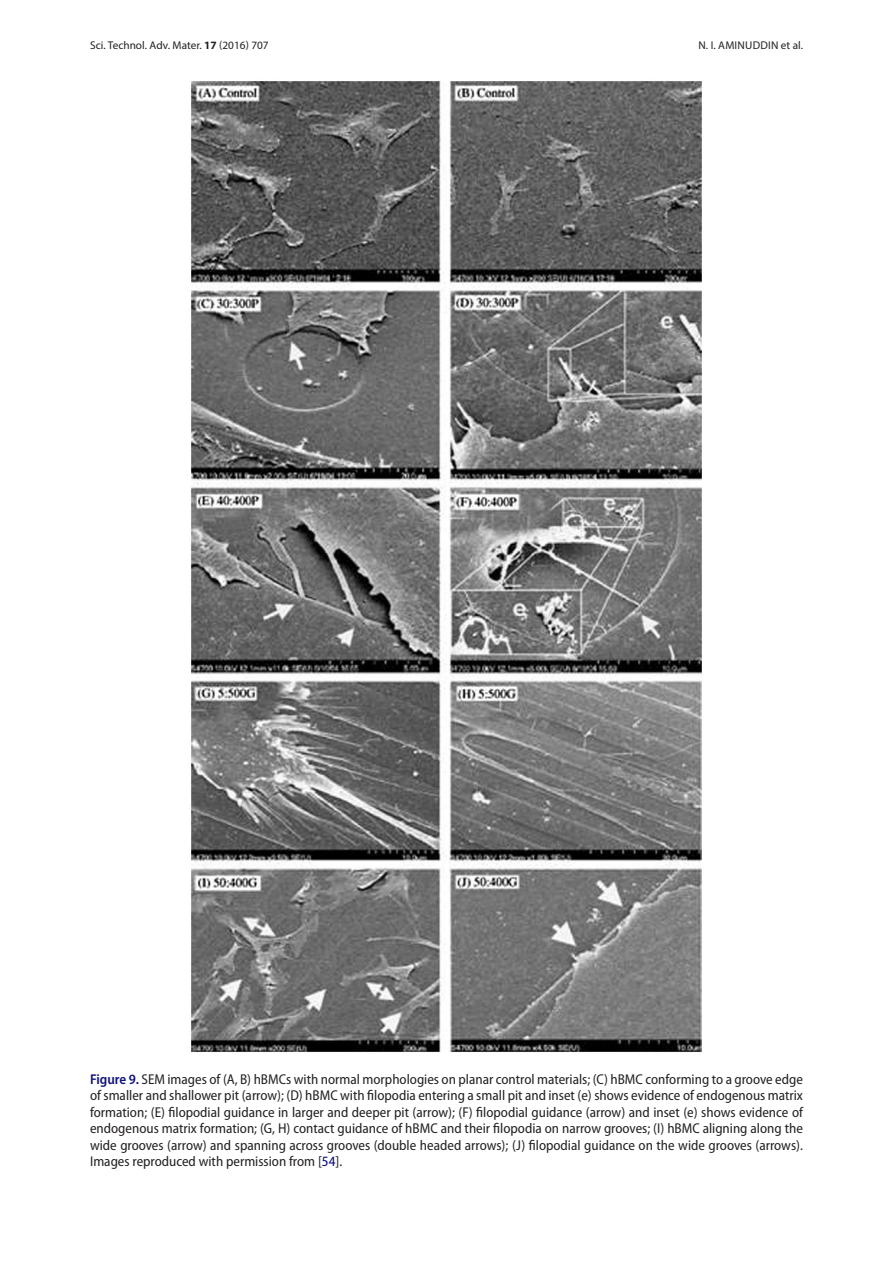
<style>
.page{position:relative;width:893px;height:1263px;background:#fff}
.page>*{position:absolute;margin:0;border:0;box-sizing:border-box;transform-origin:0 0}
.t1{font:semi-condensed 14.25px/16.5px "Myriad Pro";color:#231f20;text-align:justify}
.t2{font:11.25px "Myriad Pro";color:#231f20}
.t3{font:11.25px "Myriad Pro";letter-spacing:.02em;color:#231f20}
.s1{font-weight:700}
.s2{font-weight:600;color:#10147e}
.s3{color:#000080}
</style>
<div class="page">
<img style="left:191px;top:81px;width:511px;height:971px">
<p class="t2" style="left:90px;top:39px;width:180px">Sci. Technol. Adv. Mater. <span class="s1">17</span> (2016) 707</p>
<p class="t3" style="left:698px;top:39px;width:106px">N. I. Amin uddin et al.</p>
<p class="t1" style="left:90px;top:1071px;width:715px"><span class="s2">Figure 9.</span> SEM images of (A, B) hBMCs with normal morphologies on planar control materials; (C) hBMC conforming to a groove edge of smaller and shallower pit (arrow); (D) hBMC with filopodia entering a small pit and inset (e) shows evidence of endogenous matrix formation; (E) filopodial guidance in larger and deeper pit (arrow); (F) filopodial guidance (arrow) and inset (e) shows evidence of endogenous matrix formation; (G, H) contact guidance of hBMC and their filopodia on narrow grooves; (I) hBMC aligning along the wide grooves (arrow) and spanning across grooves (double headed arrows); (J) filopodial guidance on the wide grooves (arrows).<br>Images reproduced with permission from [<span class="s3">54</span>].</p>
</div>
